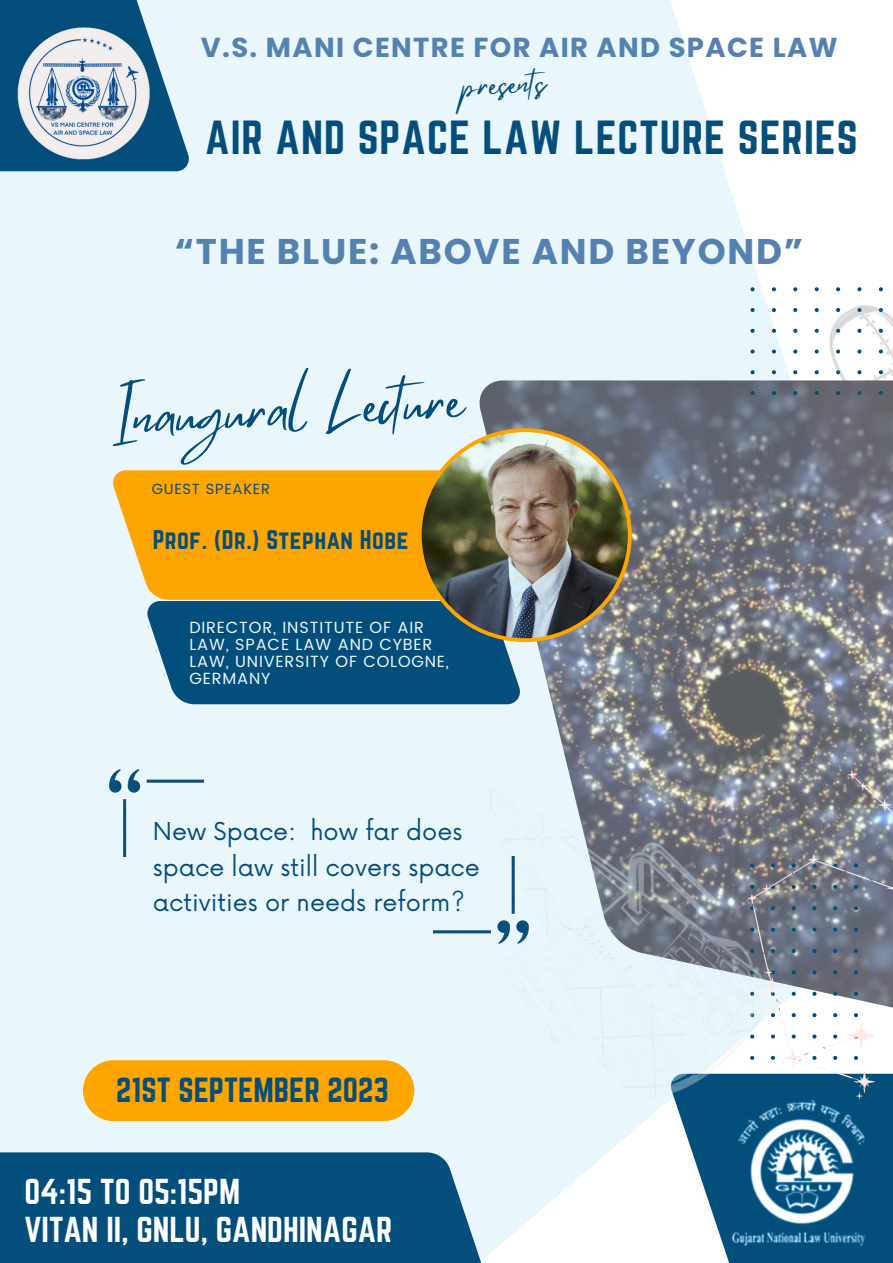
<style>
.page{position:relative;width:893px;height:1263px;background:#fff}
.page>*{position:absolute;margin:0;border:0;box-sizing:border-box;transform-origin:0 0}
.t1{font:55.95px "Mistrully";color:#034e7b}
.t2{font:41.85px "Norwester";letter-spacing:.025em;color:#034e7b}
.t3{font:700 35.7px "Poppins";letter-spacing:.05em;color:#5581b1}
.t4{font:31.5px "Norwester";color:#fff}
.t5{font:30.53px "Norwester";color:#034e7b}
.t6{font:30px "Mistrully";color:#034e7b}
.t7{font:700 27.45px "Poppins";letter-spacing:.05em;color:#5581b1}
.t8{font:24px/35.5px "Now";color:#034e7b}
.t9{font:23.62px "Norwester";letter-spacing:.02em;color:#034e7b}
.t10{font:16.2px/16.9px "Poppins";letter-spacing:.05em;color:#e9f6fb}
.t11{font:14.7px "Poppins";letter-spacing:.05em;color:#034e7b}
</style>
<div class="page">
<div style="left:0;top:0;width:761px;height:1249px;background:#e9f6fb"></div>
<img style="left:479px;top:380px;width:414px;height:389px">
<div style="left:0;top:1152px;width:495px;height:111px;background:#034e7b"></div>
<svg style="left:175px;top:0;width:14px;height:171px;background:#bdd6e2"></svg>
<svg style="left:750px;top:287px;width:25px;height:108px;background:#cedde4"></svg>
<img style="left:0;top:0;width:175px;height:184px">
<svg style="left:670px;top:1100px;width:223px;height:163px;fill:#034e7b"></svg>
<div style="left:83px;top:1060px;width:331px;height:61px;background:#ffa500;border-radius:30px"></div>
<img style="left:731px;top:1100px;width:138px;height:149px">
<img style="left:804px;top:769px;width:89px;height:331px">
<img style="left:393px;top:735px;width:411px;height:403px">
<svg style="left:112px;top:470px;width:306px;height:130px;background:#fdab13"></svg>
<div style="left:147px;top:601px;width:373px;height:103px;background:#034e7b"></div>
<img style="left:418px;top:428px;width:214px;height:214px">
<img style="left:108px;top:769px;width:96px;height:87px">
<img style="left:433px;top:856px;width:96px;height:87px">
<img style="left:775px;top:287px;width:118px;height:345px">
<p class="t7" style="left:201px;top:29px;width:638px">V.S. MANI CENTRE FOR AIR AND SPACE LAW</p>
<p class="t6" style="left:460px;top:62px;width:86px;rotate:-3deg">presents</p>
<p class="t2" style="left:205px;top:112px;width:654px">AIR AND SPACE LAW LECTURE SERIES</p>
<p class="t3" style="left:175px;top:227px;width:630px">“THE BLUE: ABOVE AND BEYOND”</p>
<p class="t1" style="left:110px;top:373px;width:353px;rotate:-3deg">Inaugural Lecture</p>
<p class="t11" style="left:152px;top:480px;width:120px">GUEST SPEAKER</p>
<p class="t9" style="left:153px;top:526px;width:257px">Prof. (Dr.) Stephan Hobe</p>
<p class="t10" style="left:189px;top:619px;width:261px">DIRECTOR, INSTITUTE OF AIR<br>LAW, SPACE LAW AND CYBER<br>LAW, UNIVERSITY OF COLOGNE,<br>GERMANY</p>
<p class="t8" style="left:153px;top:815px;width:328px">New Space: how far does space law still covers space activities or needs reform?</p>
<p class="t5" style="left:116px;top:1071px;width:274px">21ST SEPTEMBER 2023</p>
<p class="t4" style="left:24px;top:1173px;width:217px">04:15 TO 05:15PM</p>
<p class="t4" style="left:24px;top:1210px;width:369px">VITAN II, GNLU, GANDHINAGAR</p>
</div>
